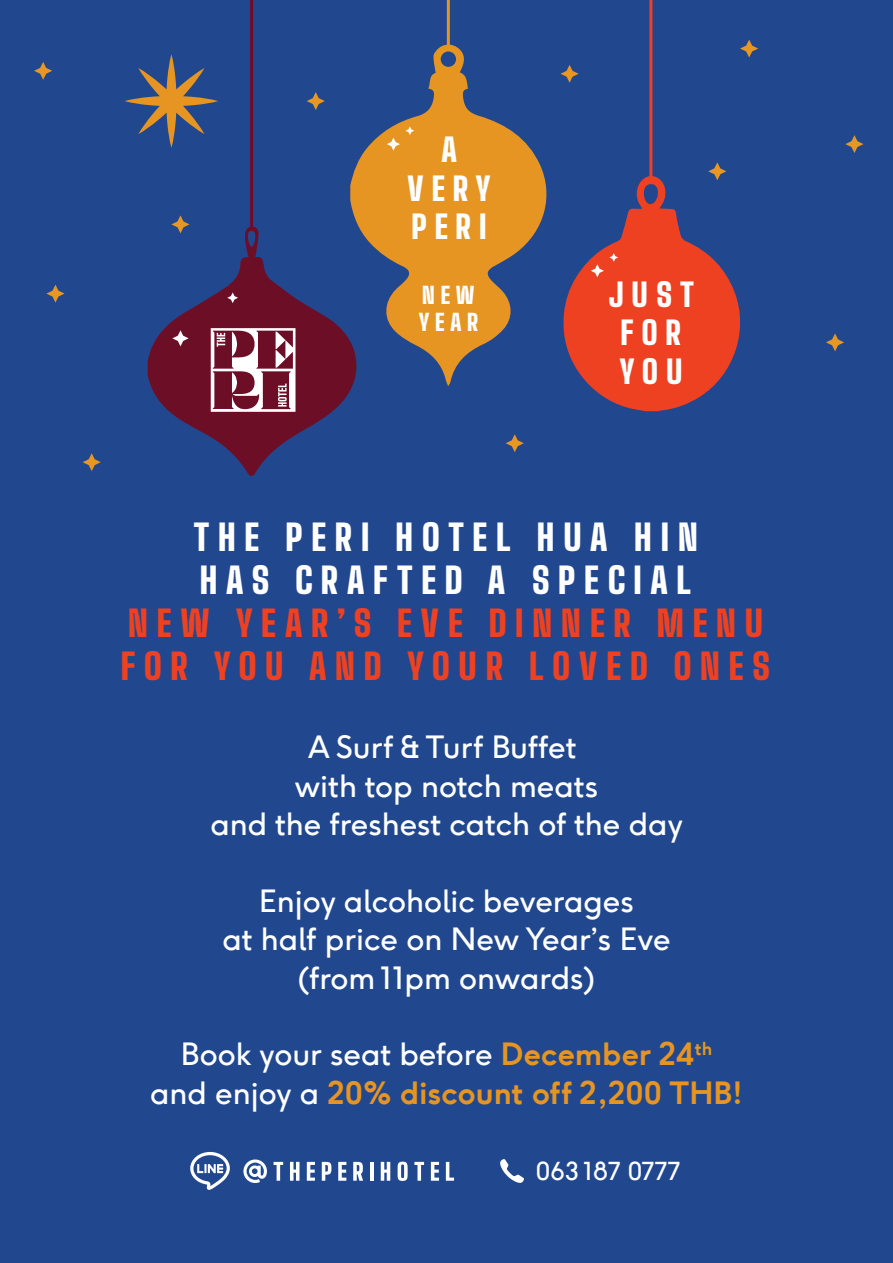
<style>
.page{position:relative;width:893px;height:1263px;background:#21488e}
.page>*{position:absolute;margin:0;border:0;box-sizing:border-box;transform-origin:0 0}
.t1{font:900 35.7px/42.9px "Big Shoulders Display";letter-spacing:.24em;color:#ee4122}
.t2{font:900 35.7px/42.9px "Big Shoulders Display";letter-spacing:.24em;color:#fff}
.t3{font:900 32.1px/38.4px "Big Shoulders Display";letter-spacing:.24em;color:#fff;text-align:center}
.t4{font:30.6px/38.4px "F37 Ginger";color:#fff;text-align:center}
.t5{font:700 30.6px/38.2px "F37 Ginger";color:#e69523;text-align:center}
.t6{font:24.75px "F37 Ginger";color:#fff}
.t7{font:900 22.95px/27.5px "Big Shoulders Display";letter-spacing:.25em;color:#fff}
.s1{font-weight:400;color:#fff}
</style>
<div class="page">
<svg style="left:125px;top:54px;width:93px;height:94px"></svg>
<svg style="left:350px;top:43px;width:197px;height:343px;fill:#e69523"></svg>
<svg style="left:148px;top:226px;width:217px;height:250px"></svg>
<svg style="left:211px;top:328px;width:84px;height:84px;background:#a46a79"></svg>
<svg style="left:387px;top:126px;width:27px;height:25px"></svg>
<svg style="left:227px;top:292px;width:11px;height:11px"></svg>
<svg style="left:172px;top:330px;width:17px;height:16px"></svg>
<svg style="left:171px;top:215px;width:19px;height:18px"></svg>
<svg style="left:560px;top:65px;width:19px;height:18px"></svg>
<svg style="left:506px;top:434px;width:18px;height:18px"></svg>
<svg style="left:307px;top:92px;width:18px;height:18px"></svg>
<svg style="left:563px;top:162px;width:178px;height:249px"></svg>
<svg style="left:740px;top:40px;width:18px;height:17px"></svg>
<svg style="left:845px;top:135px;width:18px;height:18px"></svg>
<svg style="left:826px;top:333px;width:18px;height:18px"></svg>
<svg style="left:34px;top:62px;width:18px;height:18px"></svg>
<svg style="left:83px;top:453px;width:18px;height:18px"></svg>
<svg style="left:46px;top:285px;width:19px;height:18px"></svg>
<hr style="left:250px;top:0;width:3px;height:231px;background:#6d0e27">
<hr style="left:649px;top:0;width:3px;height:177px;background:#ee4122">
<hr style="left:447px;top:0;width:3px;height:49px;background:#e69523">
<svg style="left:274px;top:1162px;width:9px;height:19px"></svg>
<svg style="left:290px;top:1162px;width:9px;height:19px"></svg>
<svg style="left:307px;top:1162px;width:8px;height:19px"></svg>
<svg style="left:322px;top:1162px;width:9px;height:19px"></svg>
<svg style="left:338px;top:1162px;width:8px;height:19px"></svg>
<svg style="left:353px;top:1162px;width:10px;height:19px"></svg>
<hr style="left:370px;top:1162px;width:3px;height:19px;background:#fff">
<svg style="left:381px;top:1162px;width:9px;height:19px"></svg>
<svg style="left:398px;top:1161px;width:10px;height:20px"></svg>
<svg style="left:414px;top:1162px;width:10px;height:19px"></svg>
<svg style="left:431px;top:1162px;width:8px;height:19px"></svg>
<svg style="left:446px;top:1162px;width:8px;height:19px"></svg>
<svg style="left:190px;top:1152px;width:40px;height:38px"></svg>
<svg style="left:243px;top:1159px;width:24px;height:24px"></svg>
<svg style="left:500px;top:1159px;width:24px;height:24px"></svg>
<p class="t3" style="left:407px;top:131px;width:85px">A<br>VERY<br>PERI</p>
<p class="t7" style="left:419px;top:281px;width:61px">NEW<br>YEAR</p>
<p class="t3" style="left:608px;top:275px;width:87px">JUST<br>FOR<br>YOU</p>
<p class="t2" style="left:194px;top:516px;width:506px">THE PERI HOTEL HUA HIN<br>HAS CRAFTED A SPECIAL</p>
<p class="t1" style="left:121px;top:602px;width:651px">NEW YEAR’S EVE DINNER MENU<br>FOR YOU AND YOUR LOVED ONES</p>
<p class="t4" style="left:210px;top:728px;width:474px">A Surf &amp; Turf Buffet<br>with top notch meats<br>and the freshest catch of the day</p>
<p class="t4" style="left:222px;top:881px;width:450px">Enjoy alcoholic beverages<br>at half price on New Year’s Eve (from 11pm onwards)</p>
<p class="t5" style="left:150px;top:1035px;width:595px"><span class="s1">Book your seat before</span> December 24<sup>th </sup><span class="s1">and enjoy a</span> 20% discount off 2,200 THB!</p>
<p class="t6" style="left:536px;top:1156px;width:147px">063 187 0777</p>
</div>
